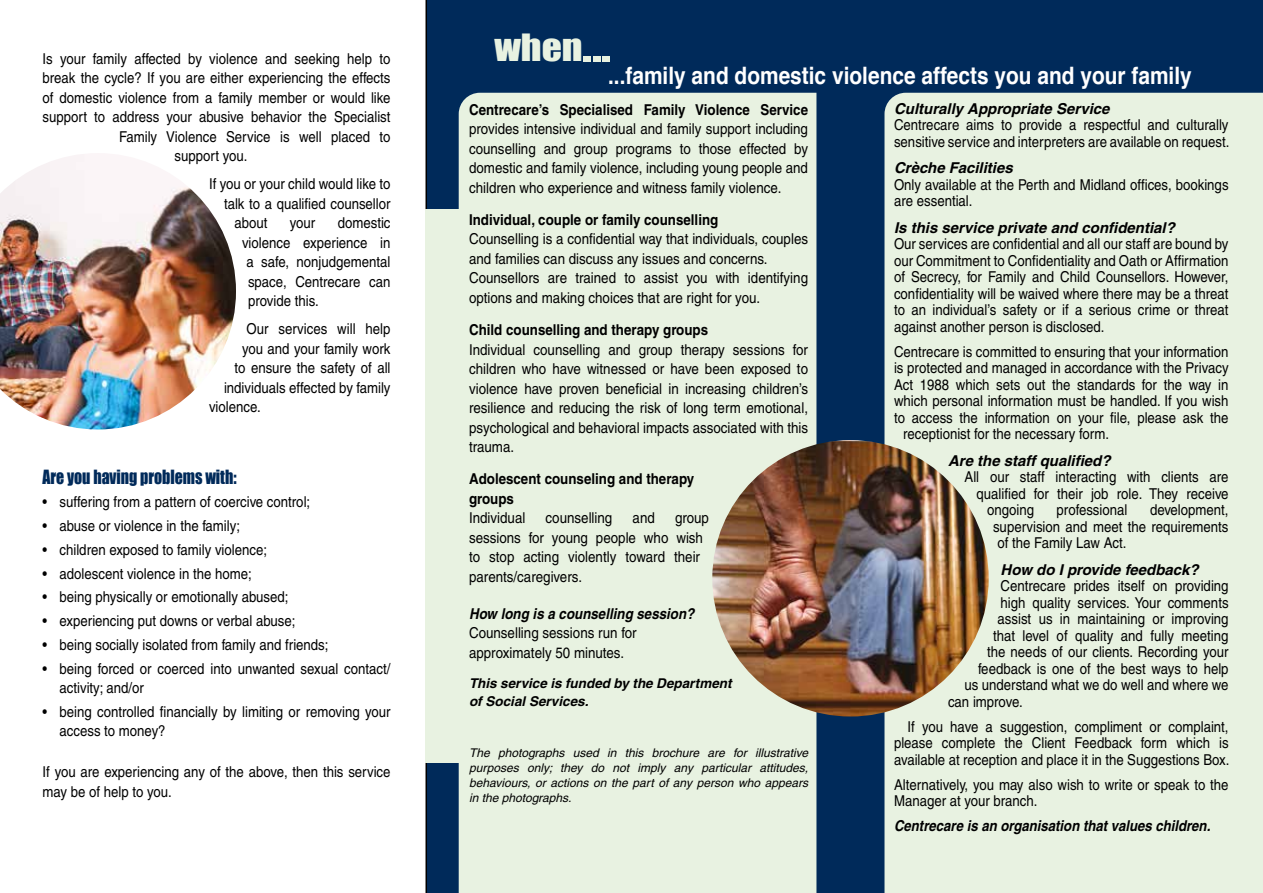
<style>
.page{position:relative;width:1263px;height:893px;background:#fff}
.page>*{position:absolute;margin:0;border:0;box-sizing:border-box;transform-origin:0 0}
.t1{font:34.5px "Impact";color:#e8f2e1;scale:1.15 1}
.t2{font:700 24px "Helvetica";color:#fff;scale:.87 1}
.t3{font:18px "Impact";color:#002a5a;scale:.88 1}
.t4{font:15px/16.5px "Helvetica";color:#000;scale:.88 1}
.t5{font:15px/19.5px "Helvetica";color:#000;scale:.89 1}
.t6{font:700 15px/19.5px "Helvetica CE";color:#000;scale:.89 1}
.t7{font:italic 700 15px "Helvetica";color:#000}
.t8{font:italic 700 15px "Helvetica";color:#000;scale:.88 1}
.t9{font:italic 700 15px "Helvetica";color:#000;scale:.89 1}
.t10{font:italic 700 13.5px/18px "Helvetica";color:#000}
.t11{font:italic 12px/15px "Helvetica";color:#000;text-align:justify}
</style>
<div class="page">
<div style="left:425px;top:0;width:838px;height:893px;background:#002a5a"></div>
<div style="left:425px;top:210px;width:36px;height:553px;background:#e8f2e1"></div>
<div style="left:459px;top:93px;width:357px;height:800px;background:#e8f2e1"></div>
<div style="left:884px;top:93px;width:379px;height:800px;background:#e8f2e1"></div>
<img style="left:712px;top:440px;width:277px;height:276px;border-radius:138px">
<img style="left:0;top:154px;width:236px;height:275px">
<p class="t4" style="left:43px;top:50px;width:397px">Is your family affected by violence and seeking help to</p>
<p class="t4" style="left:43px;top:70px;width:397px">break the cycle? If you are either experiencing the effects</p>
<p class="t4" style="left:43px;top:89px;width:397px">of domestic violence from a family member or would like</p>
<p class="t4" style="left:43px;top:109px;width:397px">support to address your abusive behavior the Specialist</p>
<p class="t4" style="left:119px;top:128px;width:310px">Family Violence Service is well placed to</p>
<p class="t4" style="left:175px;top:148px;width:84px">support you.</p>
<p class="t4" style="left:209px;top:176px;width:208px">If you or your child would like to</p>
<p class="t4" style="left:224px;top:195px;width:191px">talk to a qualified counsellor</p>
<p class="t4" style="left:235px;top:215px;width:39px">about</p>
<p class="t4" style="left:290px;top:215px;width:30px">your</p>
<p class="t4" style="left:338px;top:215px;width:62px">domestic</p>
<p class="t4" style="left:242px;top:234px;width:170px">violence experience in</p>
<p class="t4" style="left:247px;top:254px;width:165px">a safe, nonjudgemental</p>
<p class="t4" style="left:248px;top:273px;width:163px">space, Centrecare can</p>
<p class="t4" style="left:248px;top:293px;width:82px">provide this.</p>
<p class="t4" style="left:247px;top:321px;width:165px">Our services will help</p>
<p class="t4" style="left:242px;top:340px;width:170px">you and your family work</p>
<p class="t4" style="left:235px;top:360px;width:179px">to ensure the safety of all</p>
<p class="t4" style="left:224px;top:379px;width:191px">individuals effected by family</p>
<p class="t4" style="left:209px;top:399px;width:60px">violence.</p>
<p class="t3" style="left:43px;top:463px;width:222px">Are you having problems with:</p>
<p class="t4" style="left:43px;top:494px;width:306px">• suffering from a pattern of coercive control;</p>
<p class="t4" style="left:43px;top:518px;width:226px">• abuse or violence in the family;</p>
<p class="t4" style="left:43px;top:541px;width:257px">• children exposed to family violence;</p>
<p class="t4" style="left:43px;top:565px;width:239px">• adolescent violence in the home;</p>
<p class="t4" style="left:43px;top:589px;width:281px">• being physically or emotionally abused;</p>
<p class="t4" style="left:43px;top:613px;width:289px">• experiencing put downs or verbal abuse;</p>
<p class="t4" style="left:43px;top:636px;width:327px">• being socially isolated from family and friends;</p>
<p class="t4" style="left:60px;top:659px;width:378px;line-height:19.5px;text-indent:-17px">• being forced or coerced into unwanted sexual contact/ activity; and/or</p>
<p class="t4" style="left:60px;top:702px;width:378px;line-height:19.5px;text-indent:-17px">• being controlled financially by limiting or removing your access to money?</p>
<p class="t4" style="left:43px;top:762px;width:397px;line-height:19.5px">If you are experiencing any of the above, then this service may be of help to you.</p>
<h1 class="t1" style="left:494px;top:21px;width:102px">when...</h1>
<h2 class="t2" style="left:608px;top:61px;width:672px">...family and domestic violence affects you and your family</h2>
<p class="t6" style="left:469px;top:99px;width:382px">Centrecare’s Specialised Family Violence Service</p>
<p class="t5" style="left:469px;top:119px;width:382px;text-align:justify">provides intensive individual and family support including counselling and group programs to those effected by domestic and family violence, including young people and children who experience and witness family violence.</p>
<p class="t6" style="left:469px;top:210px;width:282px">Individual, couple or family counselling</p>
<p class="t5" style="left:469px;top:229px;width:382px">Counselling is a confidential way that individuals, couples and families can discuss any issues and concerns.<br>Counsellors are trained to assist you with identifying options and making choices that are right for you.</p>
<p class="t6" style="left:469px;top:320px;width:270px">Child counselling and therapy groups</p>
<p class="t5" style="left:469px;top:340px;width:382px;text-align:justify">Individual counselling and group therapy sessions for children who have witnessed or have been exposed to violence have proven beneficial in increasing children’s resilience and reducing the risk of long term emotional, psychological and behavioral impacts associated with this trauma.</p>
<p class="t6" style="left:469px;top:469px;width:255px">Adolescent counseling and therapy groups</p>
<p class="t5" style="left:469px;top:508px;width:65px">Individual</p>
<p class="t5" style="left:546px;top:508px;width:77px">counselling</p>
<p class="t5" style="left:633px;top:508px;width:27px">and</p>
<p class="t5" style="left:469px;top:508px;width:271px;text-indent:206px">group sessions for young people who wish to stop acting violently toward their parents/caregivers.</p>
<p class="t9" style="left:469px;top:604px;width:255px">How long is a counselling session?</p>
<p class="t5" style="left:469px;top:623px;width:190px">Counselling sessions run for approximately 50 minutes.</p>
<p class="t10" style="left:469px;top:674px;width:264px">This service is funded by the Department of Social Services.</p>
<p class="t11" style="left:469px;top:745px;width:341px">The photographs used in this brochure are for illustrative purposes only; they do not imply any particular attitudes, behaviours, or actions on the part of any person who appears in the photographs.</p>
<p class="t7" style="left:894px;top:99px;width:217px">Culturally Appropriate Service</p>
<p class="t4" style="left:894px;top:117px;width:383px">Centrecare aims to provide a respectful and culturally sensitive service and interpreters are available on request.</p>
<p class="t7" style="left:894px;top:159px;width:120px">Crèche Facilities</p>
<p class="t4" style="left:894px;top:176px;width:382px">Only available at the Perth and Midland offices, bookings are essential.</p>
<p class="t7" style="left:894px;top:218px;width:282px">Is this service private and confidential?</p>
<p class="t4" style="left:894px;top:236px;width:382px;text-align:justify">Our services are confidential and all our staff are bound by our Commitment to Confidentiality and Oath or Affirmation of Secrecy, for Family and Child Counsellors. However, confidentiality will be waived where there may be a threat to an individual’s safety or if a serious crime or threat against another person is disclosed.</p>
<p class="t4" style="left:894px;top:343px;width:382px">Centrecare is committed to ensuring that your information</p>
<p class="t4" style="left:894px;top:360px;width:382px">is protected and managed in accordance with the Privacy</p>
<p class="t4" style="left:894px;top:376px;width:382px">Act 1988 which sets out the standards for the way in</p>
<p class="t4" style="left:894px;top:393px;width:382px">which personal information must be handled. If you wish</p>
<p class="t4" style="left:894px;top:409px;width:382px">to access the information on your file, please ask the</p>
<p class="t4" style="left:903px;top:426px;width:236px">receptionist for the necessary form.</p>
<p class="t7" style="left:948px;top:451px;width:164px">Are the staff qualified?</p>
<p class="t4" style="left:964px;top:469px;width:302px">All our staff interacting with clients are</p>
<p class="t4" style="left:976px;top:485px;width:288px">qualified for their job role. They receive</p>
<p class="t4" style="left:987px;top:502px;width:55px">ongoing</p>
<p class="t4" style="left:1057px;top:502px;width:82px">professional</p>
<p class="t4" style="left:1150px;top:502px;width:91px">development,</p>
<p class="t4" style="left:993px;top:518px;width:269px">supervision and meet the requirements</p>
<p class="t4" style="left:997px;top:535px;width:148px">of the Family Law Act.</p>
<p class="t7" style="left:1000px;top:560px;width:199px">How do I provide feedback?</p>
<p class="t4" style="left:1000px;top:578px;width:261px">Centrecare prides itself on providing</p>
<p class="t4" style="left:1000px;top:594px;width:261px">high quality services. Your comments</p>
<p class="t4" style="left:997px;top:611px;width:264px">assist us in maintaining or improving</p>
<p class="t4" style="left:993px;top:627px;width:269px">that level of quality and fully meeting</p>
<p class="t4" style="left:987px;top:644px;width:276px">the needs of our clients. Recording your</p>
<p class="t4" style="left:978px;top:660px;width:286px">feedback is one of the best ways to help</p>
<p class="t4" style="left:964px;top:677px;width:302px">us understand what we do well and where we</p>
<p class="t4" style="left:948px;top:693px;width:87px">can improve.</p>
<p class="t4" style="left:894px;top:718px;width:383px;text-align:justify;text-indent:14px">If you have a suggestion, compliment or complaint, please complete the Client Feedback form which is available at reception and place it in the Suggestions Box.</p>
<p class="t4" style="left:894px;top:776px;width:382px">Alternatively, you may also wish to write or speak to the<br>Manager at your branch.</p>
<p class="t8" style="left:894px;top:817px;width:361px">Centrecare is an organisation that values children.</p>
</div>
